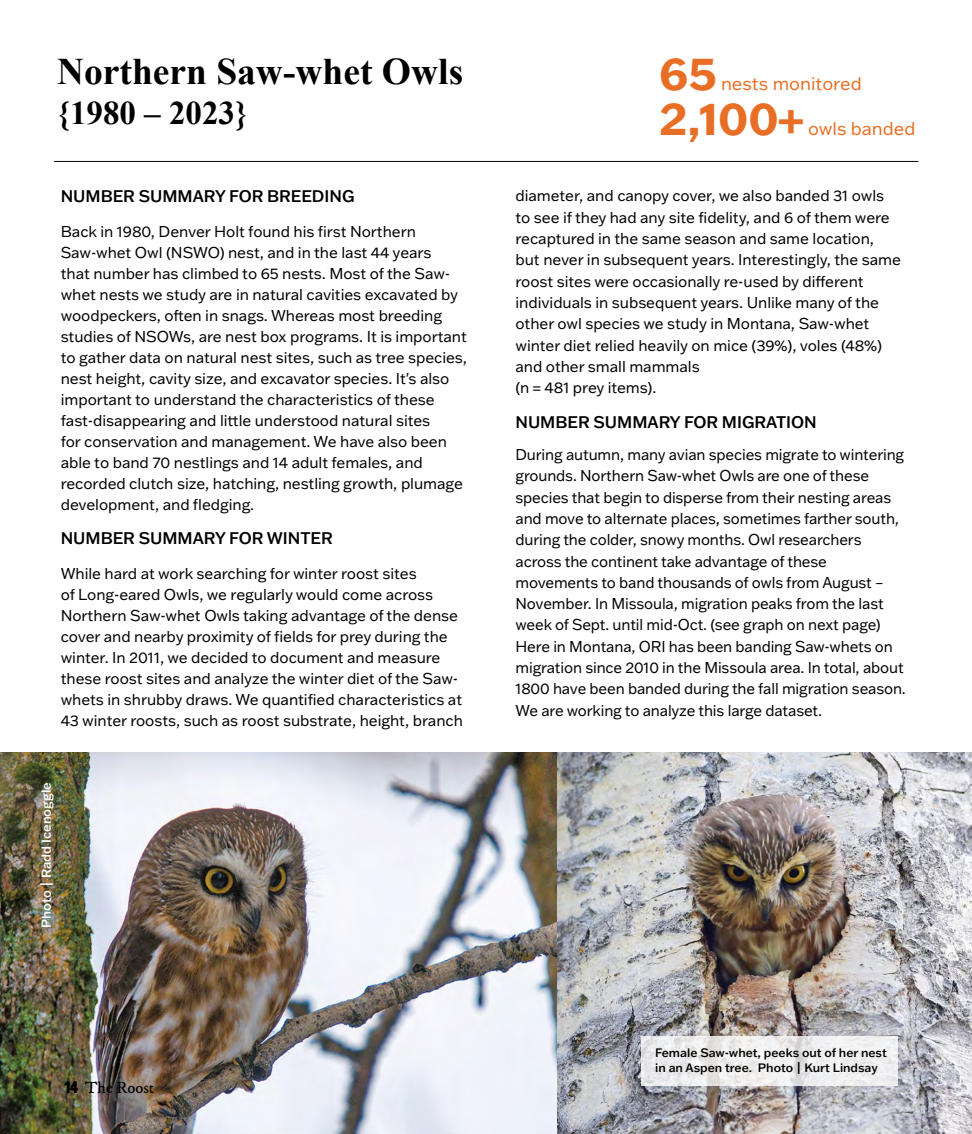
<style>
.page{position:relative;width:972px;height:1134px;background:#fff}
.page>*{position:absolute;margin:0;border:0;box-sizing:border-box;transform-origin:0 0}
.t1{font:700 45px "Franklin Gothic ATF";color:#e86e25}
.t2{font:700 37.5px "Times New Roman";color:#000}
.t3{font:700 33px "Times New Roman";color:#000}
.t4{font:18px "Franklin Gothic ATF";color:#e86e25}
.t5{font:500 16.5px "Franklin Gothic ATF";letter-spacing:-.005em;color:#000}
.t6{font:16.5px "IM FELL DW Pica Roman";color:#000}
.t7{font:15.3px/21.3px "Franklin Gothic ATF";letter-spacing:-.005em;color:#000}
.t8{font:500 12.75px "Franklin Gothic ATF";color:#fff}
.t9{font:500 12px/14.4px "Franklin Gothic ATF";color:#000}
.s1{font-family:"HWT Artz"}
</style>
<div class="page">
<img style="left:0;top:752px;width:557px;height:382px">
<hr style="left:54px;top:161px;width:864px;height:1px;background:#000">
<img style="left:557px;top:752px;width:415px;height:382px">
<svg style="left:642px;top:1036px;width:256px;height:50px;fill:#efeeef"></svg>
<h2 class="t2" style="left:57px;top:46px;width:408px">Northern Saw-whet Owls</h2>
<h3 class="t3" style="left:57px;top:90px;width:193px">{1980 – 2023}</h3>
<p class="t5" style="left:61px;top:185px;width:295px">NUMBER SUMMARY FOR BREEDING</p>
<p class="t7" style="left:61px;top:220px;width:408px">Back in 1980, Denver Holt found his first Northern Saw-whet Owl (NSWO) nest, and in the last 44 years<br>that number has climbed to 65 nests. Most of the Saw&shy;whet nests we study are in natural cavities excavated by woodpeckers, often in snags. Whereas most breeding studies of NSOWs, are nest box programs. It is important to gather data on natural nest sites, such as tree species, nest height, cavity size, and excavator species. It's also important to understand the characteristics of these fast-disappearing and little understood natural sites<br>for conservation and management. We have also been able to band 70 nestlings and 14 adult females, and recorded clutch size, hatching, nestling growth, plumage development, and fledging.</p>
<p class="t5" style="left:61px;top:527px;width:273px">NUMBER SUMMARY FOR WINTER</p>
<p class="t7" style="left:61px;top:562px;width:404px">While hard at work searching for winter roost sites<br>of Long-eared Owls, we regularly would come across Northern Saw-whet Owls taking advantage of the dense cover and nearby proximity of fields for prey during the winter. In 2011, we decided to document and measure these roost sites and analyze the winter diet of the Saw&shy;whets in shrubby draws. We quantified characteristics at 43 winter roosts, such as roost substrate, height, branch</p>
<p class="t8" style="left:38px;top:928px;width:147px;rotate:-90deg">Photo | Radd Icenoggle</p>
<p class="t6" style="left:64px;top:1078px;width:91px"><span class="s1">14</span> The Roost</p>
<h1 class="t1" style="left:659px;top:43px;width:59px">65</h1>
<p class="t4" style="left:721px;top:71px;width:142px">nests monitored</p>
<h1 class="t1" style="left:659px;top:88px;width:146px">2,100+</h1>
<p class="t4" style="left:808px;top:116px;width:109px">owls banded</p>
<p class="t7" style="left:516px;top:185px;width:387px">diameter, and canopy cover, we also banded 31 owls to see if they had any site fidelity, and 6 of them were recaptured in the same season and same location, but never in subsequent years. Interestingly, the same roost sites were occasionally re-used by different individuals in subsequent years. Unlike many of the other owl species we study in Montana, Saw-whet winter diet relied heavily on mice (39%), voles (48%) and other small mammals<br>(n = 481 prey items).</p>
<p class="t5" style="left:516px;top:411px;width:303px">NUMBER SUMMARY FOR MIGRATION</p>
<p class="t7" style="left:516px;top:444px;width:392px">During autumn, many avian species migrate to wintering grounds. Northern Saw-whet Owls are one of these species that begin to disperse from their nesting areas and move to alternate places, sometimes farther south, during the colder, snowy months. Owl researchers across the continent take advantage of these movements to band thousands of owls from August – November. In Missoula, migration peaks from the last week of Sept. until mid-Oct. (see graph on next page)<br>Here in Montana, ORI has been banding Saw-whets on migration since 2010 in the Missoula area. In total, about 1800 have been banded during the fall migration season.<br>We are working to analyze this large dataset.</p>
<p class="t9" style="left:655px;top:1045px;width:233px">Female Saw-whet, peeks out of her nest in an Aspen tree. Photo | Kurt Lindsay</p>
</div>
